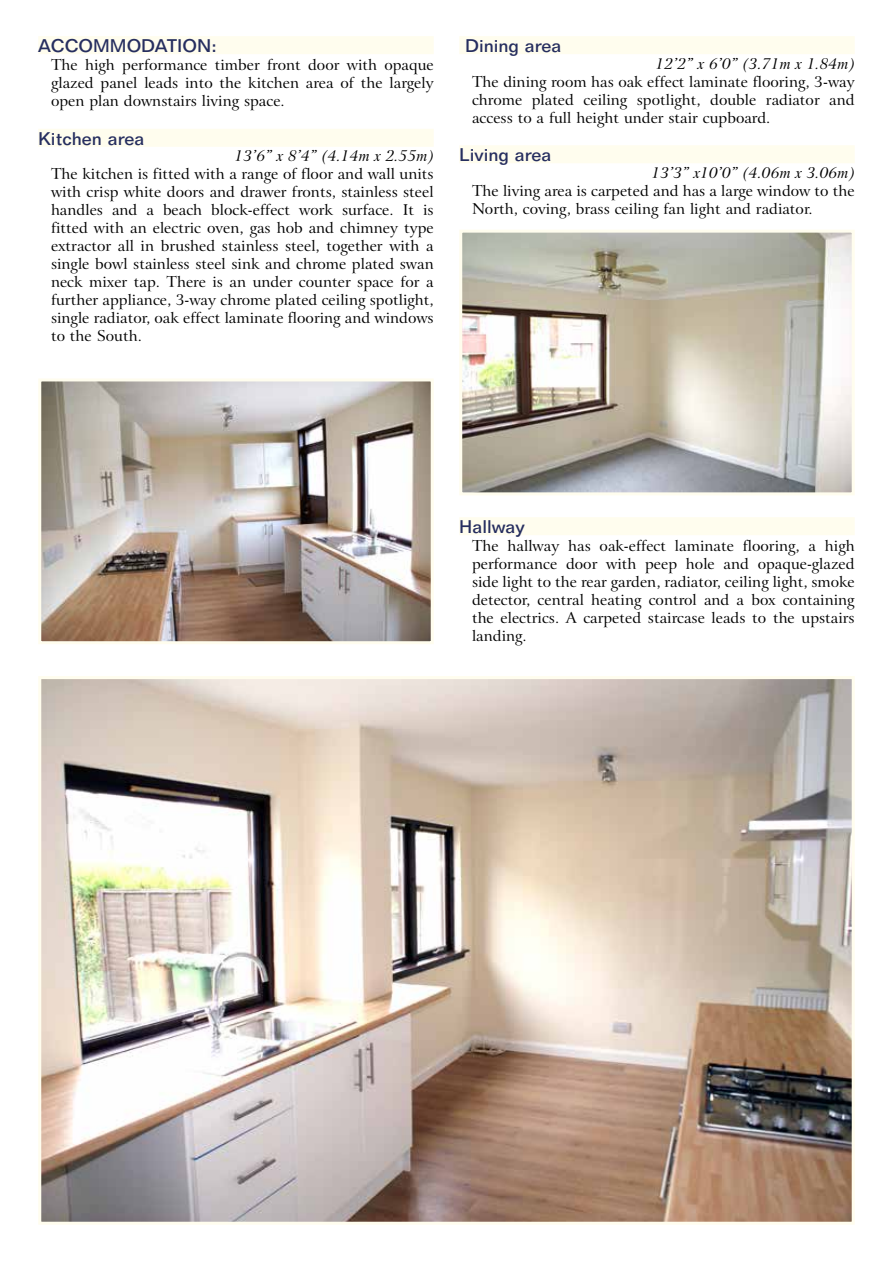
<style>
.page{position:relative;width:893px;height:1263px;background:#fff}
.page>*{position:absolute;margin:0;border:0;box-sizing:border-box;transform-origin:0 0}
.t1{font:500 18px "Folio BT";color:#262e5f}
.t2{font:15px/18px "Arrus BT";color:#000;text-align:justify}
.t3{font:italic 15px "Arrus BT";color:#000}
</style>
<div class="page">
<div style="left:38px;top:36px;width:396px;height:18px;background:#fffdee"></div>
<div style="left:38px;top:129px;width:396px;height:18px;background:#fffdee"></div>
<div style="left:459px;top:36px;width:396px;height:18px;background:#fffdee"></div>
<div style="left:459px;top:145px;width:396px;height:18px;background:#fffdee"></div>
<div style="left:459px;top:517px;width:396px;height:18px;background:#fffdee"></div>
<img style="left:42px;top:382px;width:388px;height:258px">
<div style="left:38px;top:378px;width:396px;height:266px;border:3px solid #fffdee"></div>
<img style="left:42px;top:680px;width:809px;height:541px">
<div style="left:38px;top:676px;width:817px;height:549px;border:3px solid #fffdee"></div>
<img style="left:463px;top:234px;width:388px;height:257px">
<div style="left:459px;top:230px;width:396px;height:265px;border:3px solid #fffdee"></div>
<p class="t1" style="left:38px;top:35px;width:180px">ACCOMMODATION:</p>
<p class="t2" style="left:51px;top:56px;width:384px">The high performance timber front door with opaque glazed panel leads into the kitchen area of the largely open plan downstairs living space.</p>
<p class="t1" style="left:38px;top:127px;width:108px">Kitchen area</p>
<p class="t3" style="left:235px;top:147px;width:201px">13’6” x 8’4” (4.14m x 2.55m)</p>
<p class="t2" style="left:51px;top:165px;width:384px">The kitchen is fitted with a range of floor and wall units with crisp white doors and drawer fronts, stainless steel handles and a beach block-effect work surface. It is fitted with an electric oven, gas hob and chimney type extractor all in brushed stainless steel, together with a single bowl stainless steel sink and chrome plated swan neck mixer tap. There is an under counter space for a further appliance, 3-way chrome plated ceiling spotlight, single radiator, oak effect laminate flooring and windows to the South.</p>
<p class="t1" style="left:465px;top:35px;width:98px">Dining area</p>
<p class="t3" style="left:656px;top:54px;width:201px">12’2” x 6’0” (3.71m x 1.84m)</p>
<p class="t2" style="left:472px;top:73px;width:384px">The dining room has oak effect laminate flooring, 3-way chrome plated ceiling spotlight, double radiator and access to a full height under stair cupboard.</p>
<p class="t1" style="left:459px;top:144px;width:94px">Living area</p>
<p class="t3" style="left:652px;top:163px;width:205px">13’3” x10’0” (4.06m x 3.06m)</p>
<p class="t2" style="left:472px;top:182px;width:384px">The living area is carpeted and has a large window to the<br>North, coving, brass ceiling fan light and radiator.</p>
<p class="t1" style="left:459px;top:516px;width:67px">Hallway</p>
<p class="t2" style="left:472px;top:537px;width:384px">The hallway has oak-effect laminate flooring, a high performance door with peep hole and opaque-glazed side light to the rear garden, radiator, ceiling light, smoke detector, central heating control and a box containing the electrics. A carpeted staircase leads to the upstairs landing.</p>
</div>
